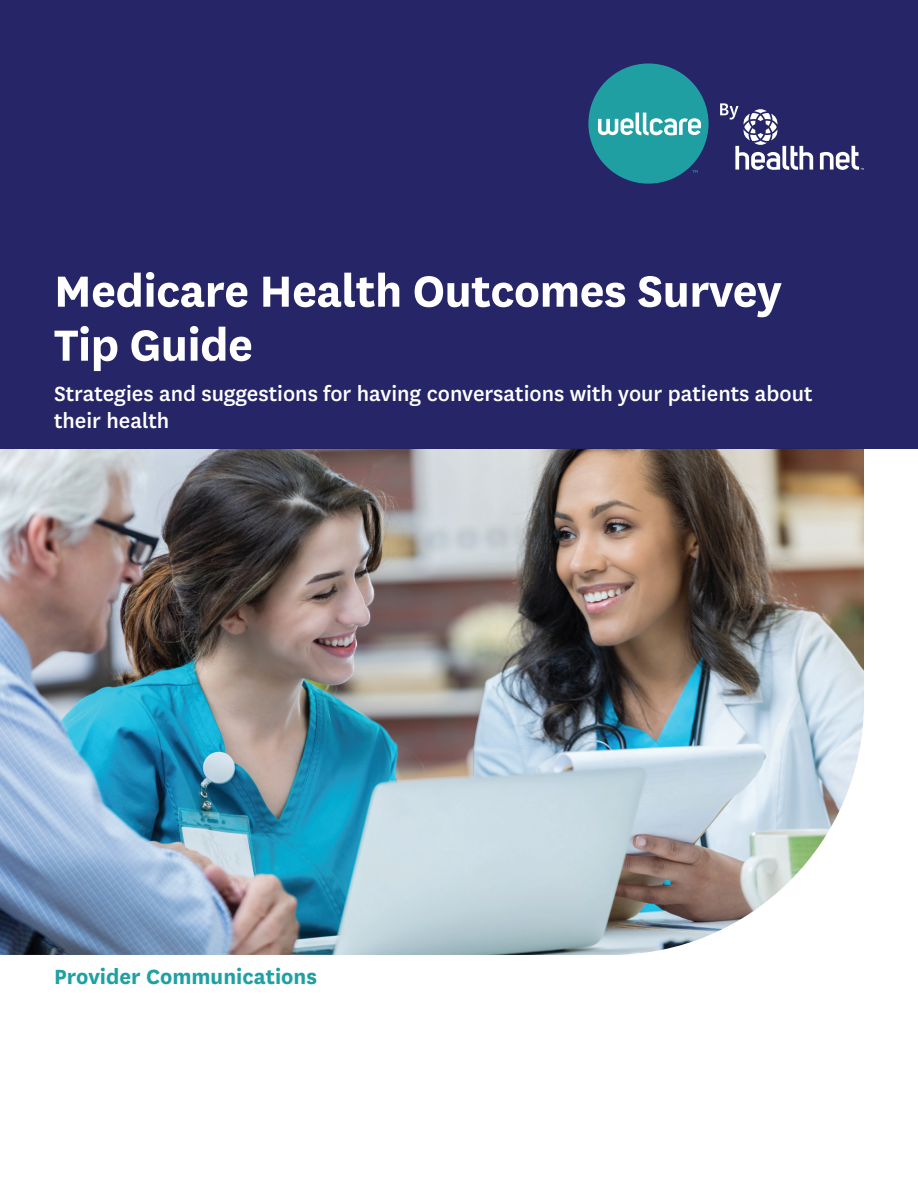
<style>
.page{position:relative;width:918px;height:1188px;background:#fff}
.page>*{position:absolute;margin:0;border:0;box-sizing:border-box;transform-origin:0 0}
.t1{font:700 51px/54px "Centene Sans";letter-spacing:-.01em;color:#fff}
.t2{font:500 24px/27px "Centene Sans";color:#fff}
.t3{font:700 24px "Centene Sans";color:#1fa0a3}
</style>
<div class="page">
<div style="left:0;top:0;width:918px;height:449px;background:#252568"></div>
<div style="left:588px;top:63px;width:121px;height:121px;background:#209fa2;border-radius:50%"></div>
<svg style="left:598px;top:113px;width:103px;height:23px"></svg>
<svg style="left:692px;top:170px;width:6px;height:3px"></svg>
<svg style="left:720px;top:103px;width:93px;height:67px"></svg>
<svg style="left:820px;top:146px;width:44px;height:24px"></svg>
<img style="left:0;top:449px;width:864px;height:506px">
<h1 class="t1" style="left:54px;top:260px;width:729px">Medicare Health Outcomes Survey<br>Tip Guide</h1>
<p class="t2" style="left:54px;top:379px;width:760px">Strategies and suggestions for having conversations with your patients about their health</p>
<h2 class="t3" style="left:54px;top:959px;width:265px">Provider Communications</h2>
</div>
